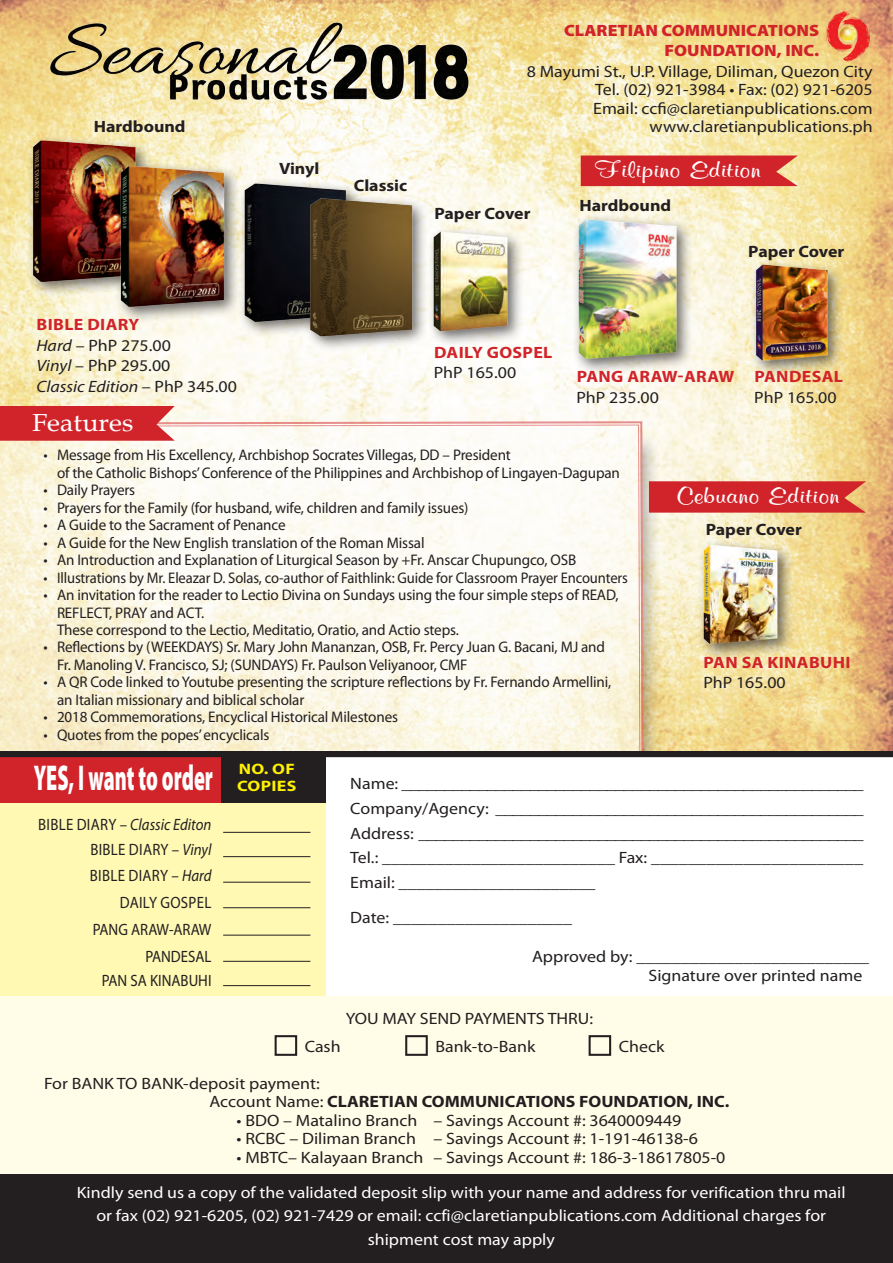
<style>
.page{position:relative;width:893px;height:1263px;background:#fff}
.page>*{position:absolute;margin:0;border:0;box-sizing:border-box;transform-origin:0 0}
.t1{font:900 36px "Myriad Pro";letter-spacing:-.005em;color:#fff;scale:.56 1}
.t2{font:24.6px "Murphy Script";color:#fff;scale:1.35 1}
.t3{font:24.6px "Palatia";color:#fff;scale:1.09 1}
.t4{font:16.5px/18.5px "Myriad Pro";color:#231f20;scale:1.09 1}
.t5{font:16.5px/23.5px "Myriad Pro";color:#fff;text-align:center;scale:1.09 1}
.t6{font:700 16.5px "Myriad Pro";color:#231f20;scale:1.09 1}
.t7{font:16.5px/26.7px "Myriad Pro";color:#231f20;text-align:right;scale:.9 1}
.t8{font:700 16.5px "Myriad Pro";letter-spacing:.02em;color:#d1232a;scale:1.09 1}
.t9{font:16.5px/24.6px "Myriad Pro";letter-spacing:.02em;color:#231f20;text-align:right;scale:.9 1}
.t10{font:900 16.5px/20.5px "Myriad Pro";color:#d1232a;text-align:right;scale:1.09 1}
.t11{font:15.45px/17.4px "Myriad Pro";letter-spacing:-.01em;color:#231f20}
.t12{font:15.45px "Myriad Pro";letter-spacing:-.01em;color:#231f20;scale:.95 1}
.t13{font:700 15.15px "Myriad Pro";letter-spacing:.02em;color:#fff101;scale:1.18 1}
.s1{font-weight:700;color:#d1232a}
.s2{font-style:italic}
.s3{font-weight:700}
</style>
<div class="page">
<img style="left:0;top:0;width:893px;height:751px">
<div style="left:0;top:414px;width:662px;height:387px;background:#231f20;opacity:.75"></div>
<svg style="left:0;top:388px;width:645px;height:363px"></svg>
<svg style="left:0;top:408px;width:641px;height:343px"></svg>
<div style="left:0;top:755px;width:893px;height:508px;background:#fff"></div>
<img style="left:397px;top:195px;width:145px;height:166px">
<img style="left:819px;top:6px;width:58px;height:62px">
<div style="left:0;top:756px;width:222px;height:67px;background:#d1232a"></div>
<div style="left:221px;top:755px;width:105px;height:48px;background:#231f20"></div>
<div style="left:0;top:803px;width:326px;height:245px;background:#fff9b4"></div>
<hr style="left:223px;top:832px;width:87px;height:1px;background:#231f20">
<hr style="left:223px;top:856px;width:87px;height:1px;background:#231f20">
<hr style="left:223px;top:882px;width:87px;height:1px;background:#231f20">
<hr style="left:223px;top:907px;width:87px;height:1px;background:#231f20">
<hr style="left:223px;top:935px;width:87px;height:1px;background:#231f20">
<hr style="left:223px;top:961px;width:87px;height:1px;background:#231f20">
<hr style="left:223px;top:985px;width:87px;height:1px;background:#231f20">
<div style="left:0;top:996px;width:893px;height:178px;background:#fffde8"></div>
<div style="left:0;top:1174px;width:893px;height:89px;background:#231f20"></div>
<div style="left:275px;top:1035px;width:22px;height:21px;border:2px solid #231f20"></div>
<div style="left:405px;top:1035px;width:23px;height:21px;border:2px solid #231f20"></div>
<div style="left:589px;top:1035px;width:22px;height:21px;border:2px solid #231f20"></div>
<img style="left:36px;top:5px;width:447px;height:109px">
<svg style="left:0;top:406px;width:175px;height:35px;background:#d32f35"></svg>
<div style="left:26px;top:135px;width:126px;height:163px;background:#231f20;opacity:.67"></div>
<img style="left:13px;top:130px;width:139px;height:160px">
<div style="left:115px;top:160px;width:125px;height:163px;background:#231f20;opacity:.67"></div>
<img style="left:102px;top:156px;width:139px;height:161px">
<img style="left:223px;top:171px;width:139px;height:160px">
<div style="left:304px;top:192px;width:124px;height:160px;background:#231f20;opacity:.67"></div>
<img style="left:293px;top:185px;width:139px;height:160px">
<svg style="left:649px;top:481px;width:217px;height:32px;background:#d22e30"></svg>
<div style="left:572px;top:214px;width:121px;height:162px;background:#231f20;opacity:.67"></div>
<img style="left:562px;top:214px;width:134px;height:154px">
<img style="left:721px;top:234px;width:139px;height:159px">
<div style="left:581px;top:156px;width:217px;height:30px;background:#d1232a"></div>
<img style="left:669px;top:511px;width:144px;height:166px">
<div style="left:0;top:751px;width:893px;height:6px;background:#231f20"></div>
<p class="t6" style="left:94px;top:115px;width:86px">Hardbound</p>
<p class="t4" style="left:36px;top:314px;width:185px;line-height:20.5px"><span class="s1">Bible Diary<br></span><span class="s2">Hard</span> – PhP 275.00<br><span class="s2">Vinyl</span> – PhP 295.00<br><span class="s2">Classic Edition</span> – PhP 345.00</p>
<p class="t6" style="left:279px;top:158px;width:38px">Vinyl</p>
<p class="t6" style="left:354px;top:174px;width:51px">Classic</p>
<p class="t10" style="left:564px;top:20px;width:235px">CLARETIAN COMMUNICATIONS<br>FOUNDATION, INC.</p>
<p class="t4" style="left:527px;top:62px;width:319px;text-align:right">8 Mayumi St., U.P. Village, Diliman, Quezon City Tel. (02) 921-3984 • Fax: (02) 921-6205<br>Email: ccfi@claretianpublications.com www.claretianpublications.ph</p>
<p class="t6" style="left:434px;top:203px;width:90px">Paper Cover</p>
<h2 class="t2" style="left:595px;top:156px;width:124px">Filipino Edition</h2>
<p class="t6" style="left:579px;top:195px;width:86px">Hardbound</p>
<p class="t6" style="left:748px;top:240px;width:90px">Paper Cover</p>
<p class="t8" style="left:434px;top:341px;width:110px">Daily Gospel</p>
<p class="t4" style="left:434px;top:363px;width:77px">PhP 165.00</p>
<p class="t8" style="left:577px;top:366px;width:146px">PA Ng Araw-araw</p>
<p class="t4" style="left:576px;top:388px;width:77px">PhP 235.00</p>
<p class="t8" style="left:754px;top:366px;width:83px">Pandesal</p>
<p class="t4" style="left:754px;top:388px;width:77px">PhP 165.00</p>
<h2 class="t3" style="left:32px;top:407px;width:94px">Features</h2>
<p class="t11" style="left:57px;top:446px;width:564px;text-indent:-13px">• Message from His Excellency, Archbishop Socrates Villegas, DD – President<br>of the Catholic Bishops’ Conference of the Philippines and Archbishop of Lingayen-Dagupan</p>
<p class="t11" style="left:44px;top:481px;width:93px">• Daily Prayers</p>
<p class="t11" style="left:44px;top:499px;width:426px">• Prayers for the Family (for husband, wife, children and family issues)</p>
<p class="t11" style="left:44px;top:516px;width:244px">• A Guide to the Sacrament of Penance</p>
<p class="t11" style="left:44px;top:534px;width:383px">• A Guide for the New English translation of the Roman Missal</p>
<p class="t11" style="left:44px;top:551px;width:534px">• An I ntroduction and Explanation of Liturgical Season by +Fr. Anscar Chupungco, OSB</p>
<p class="t12" style="left:44px;top:568px;width:617px">• I llustrations by Mr. Eleazar D. Solas, co-author of Faithlink: Guide for Classroom Prayer Encounters</p>
<p class="t11" style="left:57px;top:586px;width:563px;text-indent:-13px">• An invitation for the reader to Lectio Divina on Sundays using the four simple steps of READ,<br>REFLECT, PRAY and ACT.<br>These correspond to the Lectio, Meditatio, Oratio, and Actio steps.</p>
<p class="t11" style="left:57px;top:638px;width:550px;text-indent:-13px">• Reflections by (WEEKDAYS) Sr. Mary John Mananzan, OSB, Fr. Percy Juan G. Bacani, MJ and<br>Fr. Manoling V. Francisco, SJ; (SUNDAYS) Fr. Paulson Veliyanoor, CMF</p>
<p class="t11" style="left:57px;top:673px;width:556px;text-indent:-13px">• A QR Code linked to Youtube presenting the scripture reflections by Fr. Fernando Armellini, an Italian missionary and biblical scholar</p>
<p class="t11" style="left:44px;top:708px;width:356px">• 2018 Commemorations, Encyclical Historical Milestones</p>
<p class="t11" style="left:44px;top:726px;width:227px">• Quotes from the popes’ encyclicals</p>
<h2 class="t2" style="left:676px;top:482px;width:122px">Cebuano Edition</h2>
<p class="t6" style="left:706px;top:519px;width:90px">Paper Cover</p>
<p class="t8" style="left:704px;top:651px;width:136px">Pan sa Kinabu hi</p>
<p class="t4" style="left:703px;top:673px;width:77px">PhP 165.00</p>
<h1 class="t1" style="left:34px;top:757px;width:321px">YES, I want to order</h1>
<p class="t9" style="left:38px;top:812px;width:194px">Bible Diary – <span class="s2">Classic Editon<br></span>Bible Diary – <span class="s2">Vinyl</span></p>
<p class="t7" style="left:90px;top:862px;width:137px">Bible Diary – <span class="s2">Hard<br></span>Daily Gospel<br>PANG ARAW-ARAW<br>PANDESAL</p>
<p class="t7" style="left:102px;top:967px;width:121px">PAN SA KINABUHI</p>
<p class="t13" style="left:239px;top:759px;width:49px">No. of</p>
<p class="t13" style="left:237px;top:776px;width:52px">copies</p>
<p class="t4" style="left:350px;top:771px;width:473px;line-height:24.6px;text-align:justify">Name: ______________________________________________________ Company/Agency: ___________________________________________ Address: ____________________________________________________ Tel.: __________________________ Fax: _______________________ Email: ______________________</p>
<p class="t4" style="left:350px;top:908px;width:205px">Date: ____________________</p>
<p class="t4" style="left:649px;top:947px;width:204px;text-indent:-117px">Approved by: __________________________<br>Signature over printed name</p>
<p class="t4" style="left:346px;top:1009px;width:228px">YOU MAY SEND PAYMENTS THRU:</p>
<p class="t4" style="left:305px;top:1037px;width:34px">Cash</p>
<p class="t4" style="left:435px;top:1037px;width:93px">Bank-to-Bank</p>
<p class="t4" style="left:619px;top:1037px;width:43px">Check</p>
<p class="t4" style="left:209px;top:1074px;width:119px;text-indent:-165px">For BANK TO BANK-deposit payment:<br>Account Name: <span class="s3">CLARE</span></p>
<p class="t6" style="left:379px;top:1091px;width:323px">TIAN COMMUNICATIONS FOUNDATION, INC.</p>
<p class="t4" style="left:237px;top:1111px;width:410px">• BDO – Matalino Branch – Savings Account #: 3640009449</p>
<p class="t4" style="left:237px;top:1129px;width:425px">• RCBC – Diliman Branch – Savings Account #: 1-191-46138-6</p>
<p class="t4" style="left:237px;top:1147px;width:450px">• MBTC– Kalayaan Branch – Savings Account #: 186-3-18617805-0</p>
<p class="t5" style="left:77px;top:1180px;width:707px">Kindly send us a copy of the validated deposit slip with your name and address for verification thru mail or fax (02) 921-6205, (02) 921-7429 or email: ccfi@claretianpublications.com Additional charges for shipment cost may apply</p>
</div>
